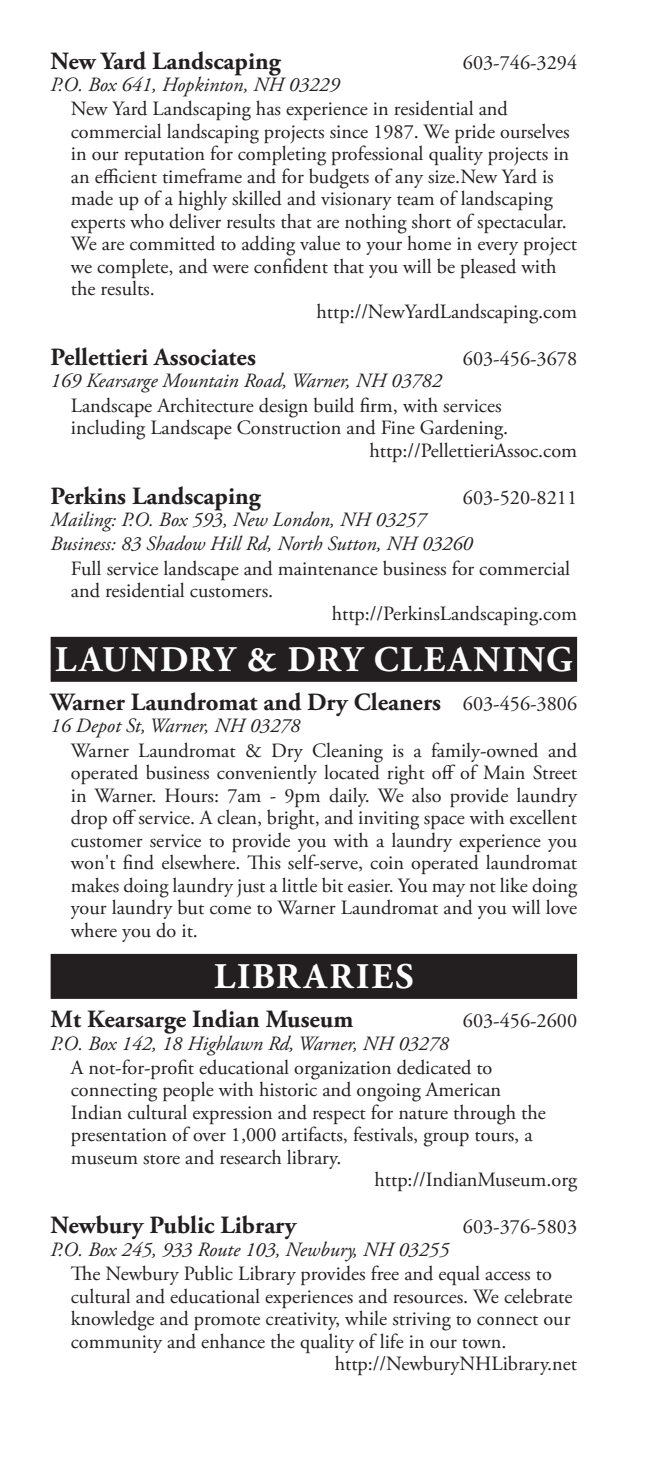
<style>
.page{position:relative;width:648px;height:1458px;background:#fff}
.page>*{position:absolute;margin:0;border:0;box-sizing:border-box;transform-origin:0 0}
.t1{font:700 36px "Adobe Garamond Pro";letter-spacing:.055em;color:#fff}
.t2{font:700 24.75px "Adobe Garamond Pro";color:#231f20}
.t3{font:20.25px/22.5px "Adobe Garamond Pro";color:#231f20;text-align:justify}
.t4{font:italic 20.25px/24.1px "Adobe Garamond Pro";color:#231f20}
.s1{font-weight:400;font-size:20.25px}
</style>
<div class="page">
<div style="left:51px;top:637px;width:526px;height:45px;background:#231f20"></div>
<div style="left:51px;top:954px;width:526px;height:45px;background:#231f20"></div>
<p class="t2" style="left:51px;top:46px;width:231px">New Yard Landscaping</p>
<p class="t3" style="left:463px;top:52px;width:116px">603-746-3294</p>
<p class="t4" style="left:51px;top:73px;width:290px">P.O. Box 641, Hopkinton, NH 03229</p>
<p class="t3" style="left:71px;top:98px;width:439px">New Yard Landscaping has experience in residential and</p>
<p class="t3" style="left:71px;top:121px;width:500px">commercial landscaping projects since 1987. We pride ourselves</p>
<p class="t3" style="left:71px;top:143px;width:500px">in our reputation for completing professional quality projects in</p>
<p class="t3" style="left:71px;top:166px;width:484px">an efficient timeframe and for budgets of any size.New Yard is</p>
<p class="t3" style="left:71px;top:188px;width:483px">made up of a highly skilled and visionary team of landscaping</p>
<p class="t3" style="left:71px;top:211px;width:497px">experts who deliver results that are nothing short of spectacular.</p>
<p class="t3" style="left:71px;top:233px;width:508px">We are committed to adding value to your home in every project</p>
<p class="t3" style="left:71px;top:256px;width:487px">we complete, and were confident that you will be pleased with</p>
<p class="t3" style="left:71px;top:278px;width:85px">the results.</p>
<p class="t3" style="left:317px;top:301px;width:262px">http://NewYardLandscaping.com</p>
<p class="t2" style="left:51px;top:343px;width:207px">Pellettieri Associates</p>
<p class="t3" style="left:463px;top:348px;width:116px">603-456-3678</p>
<p class="t4" style="left:51px;top:370px;width:393px">169 Kearsarge Mountain Road, Warner, NH 03782</p>
<p class="t3" style="left:71px;top:395px;width:432px">Landscape Architecture design build firm, with services</p>
<p class="t3" style="left:71px;top:417px;width:439px">including Landscape Construction and Fine Gardening.</p>
<p class="t3" style="left:369px;top:440px;width:209px">http://PellettieriAssoc.com</p>
<p class="t2" style="left:51px;top:482px;width:211px">Perkins Landscaping</p>
<p class="t3" style="left:463px;top:487px;width:116px">603-520-8211</p>
<p class="t4" style="left:51px;top:508px;width:424px">Mailing: P.O. Box 593, New London, NH 03257<br>Business: 83 Shadow Hill Rd, North Sutton, NH 03260</p>
<p class="t3" style="left:71px;top:558px;width:501px">Full service landscape and maintenance business for commercial</p>
<p class="t3" style="left:71px;top:580px;width:204px">and residential customers.</p>
<p class="t3" style="left:332px;top:603px;width:247px">http://PerkinsLandscaping.com</p>
<h1 class="t1" style="left:55px;top:638px;width:519px">LAUNDRY &amp; DRY CLEANING</h1>
<p class="t2" style="left:51px;top:688px;width:528px">Warner Laundromat and Dry Cleaners <span class="s1">603-456-3806</span></p>
<p class="t4" style="left:51px;top:715px;width:251px">16 Depot St, Warner, NH 03278</p>
<p class="t3" style="left:71px;top:740px;width:508px">Warner Laundromat &amp; Dry Cleaning is a family-owned and operated business conveniently located right off of Main Street in Warner. Hours: 7am - 9pm daily. We also provide laundry drop off service. A clean, bright, and inviting space with excellent customer service to provide you with a laundry experience you won't find elsewhere. This self-serve, coin operated laundromat makes doing laundry just a little bit easier. You may not like doing your laundry but come to Warner Laundromat and you will love where you do it.</p>
<h1 class="t1" style="left:214px;top:955px;width:201px">LIBRARIES</h1>
<p class="t2" style="left:51px;top:1005px;width:304px">Mt Kearsarge Indian Museum</p>
<p class="t3" style="left:463px;top:1010px;width:116px">603-456-2600</p>
<p class="t4" style="left:51px;top:1032px;width:400px">P.O. Box 142, 18 Highlawn Rd, Warner, NH 03278</p>
<p class="t3" style="left:71px;top:1057px;width:423px">A not-for-profit educational organization dedicated to</p>
<p class="t3" style="left:71px;top:1079px;width:432px">connecting people with historic and ongoing American</p>
<p class="t3" style="left:71px;top:1102px;width:477px">Indian cultural expression and respect for nature through the</p>
<p class="t3" style="left:71px;top:1124px;width:463px">presentation of over 1,000 artifacts, festivals, group tours, a</p>
<p class="t3" style="left:71px;top:1147px;width:272px">museum store and research library.</p>
<p class="t3" style="left:375px;top:1169px;width:204px">http://IndianMuseum.org</p>
<p class="t2" style="left:51px;top:1211px;width:247px">Newbury Public Library</p>
<p class="t3" style="left:463px;top:1216px;width:116px">603-376-5803</p>
<p class="t4" style="left:51px;top:1238px;width:400px">P.O. Box 245, 933 Route 103, Newbury, NH 03255</p>
<p class="t3" style="left:71px;top:1263px;width:482px">The Newbury Public Library provides free and equal access to</p>
<p class="t3" style="left:71px;top:1286px;width:503px">cultural and educational experiences and resources. We celebrate</p>
<p class="t3" style="left:71px;top:1308px;width:501px">knowledge and promote creativity, while striving to connect our</p>
<p class="t3" style="left:71px;top:1331px;width:437px">community and enhance the quality of life in our town.</p>
<p class="t3" style="left:335px;top:1353px;width:244px">http://NewburyNHLibrary.net</p>
</div>
